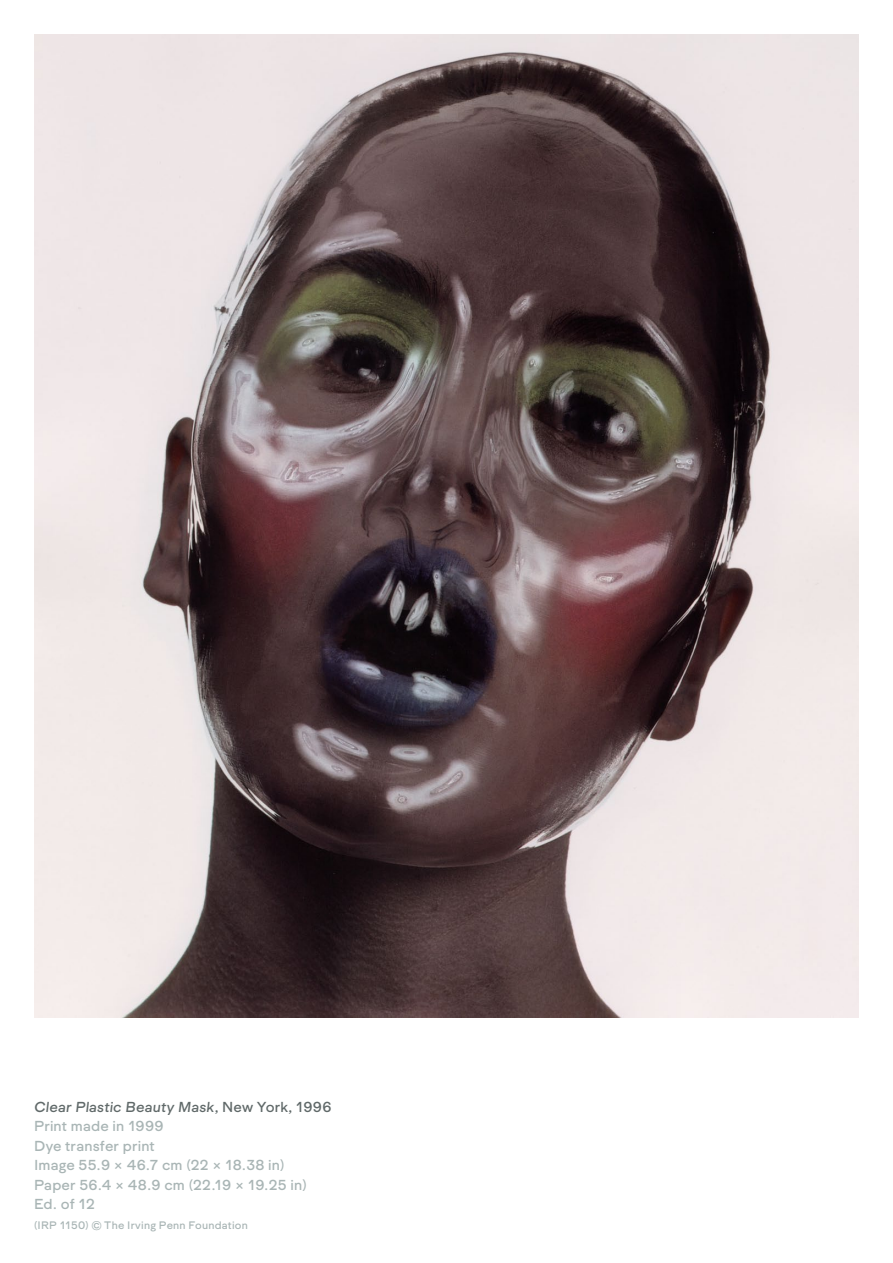
<style>
.page{position:relative;width:893px;height:1263px;background:#fff}
.page>*{position:absolute;margin:0;border:0;box-sizing:border-box;transform-origin:0 0}
.t1{font:15px/19.5px "Formale Grotesque N3";letter-spacing:.01em;color:#a9b5b5}
.t2{font:15px "Formale Grotesque N3 It";letter-spacing:.01em;color:#606969}
.t3{font:11.25px "Formale Grotesque N3";letter-spacing:.02em;color:#a9b5b5}
.s1{font-family:"Formale Grotesque N3"}
</style>
<div class="page">
<img style="left:34px;top:34px;width:825px;height:984px">
<p class="t2" style="left:34px;top:1098px;width:299px">Clear Plastic Beauty Mask<span class="s1">, New York, 1996</span></p>
<p class="t1" style="left:34px;top:1116px;width:274px">Print made in 1999<br>Dye transfer print<br>Image 55.9 × 46.7 cm (22 × 18.38 in)<br>Paper 56.4 × 48.9 cm (22.19 × 19.25 in)<br>Ed. of 12</p>
<p class="t3" style="left:34px;top:1219px;width:215px">(IRP 1150) © The Irving Penn Foundation</p>
</div>
